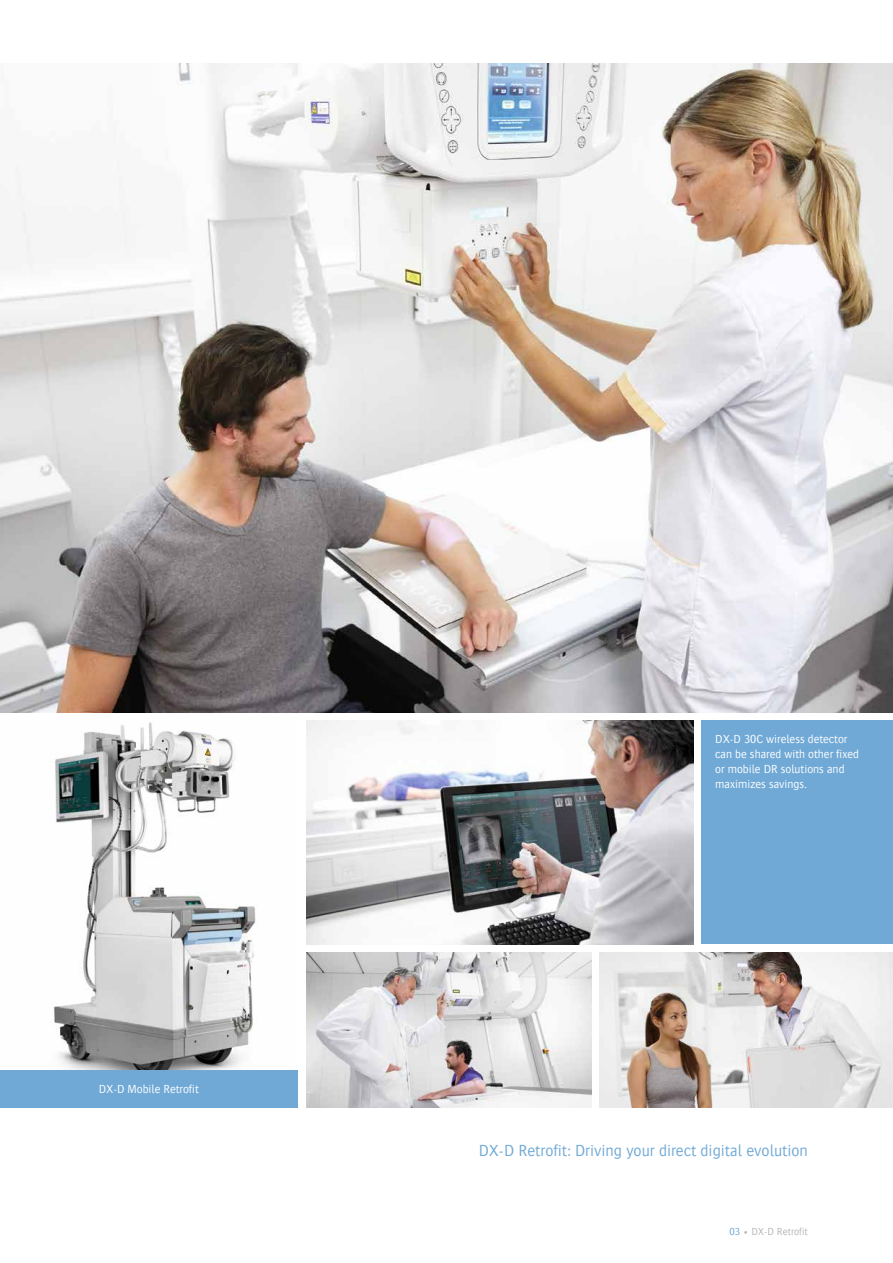
<style>
.page{position:relative;width:893px;height:1263px;background:#fff}
.page>*{position:absolute;margin:0;border:0;box-sizing:border-box;transform-origin:0 0}
.t1{font:300 16.5px "Bosis For Agfa";color:#70a9d6}
.t2{font:300 12px/15px "Bosis For Agfa";color:#fff}
.t3{font:300 10.5px "Bosis For Agfa";color:#b5b6b6}
.s1{color:#70a9d6}
</style>
<div class="page">
<img style="left:0;top:64px;width:893px;height:648px">
<img style="left:306px;top:721px;width:387px;height:223px">
<img style="left:306px;top:952px;width:285px;height:156px">
<img style="left:600px;top:952px;width:293px;height:156px">
<div style="left:702px;top:721px;width:191px;height:223px;background:#70a9d6"></div>
<img style="left:53px;top:722px;width:203px;height:348px">
<div style="left:0;top:1070px;width:298px;height:38px;background:#70a9d6"></div>
<p class="t2" style="left:99px;top:1082px;width:102px">DX-D Mobile Retrofit</p>
<p class="t2" style="left:715px;top:731px;width:145px">DX-D 30C wireless detector can be shared with other fixed or mobile DR solutions and maximizes savings.</p>
<h1 class="t1" style="left:479px;top:1142px;width:331px">DX-D Retrofit: Driving your direct digital evolution</h1>
<p class="t3" style="left:729px;top:1226px;width:80px"><span class="s1">03</span> • DX-D Retrofit</p>
</div>
